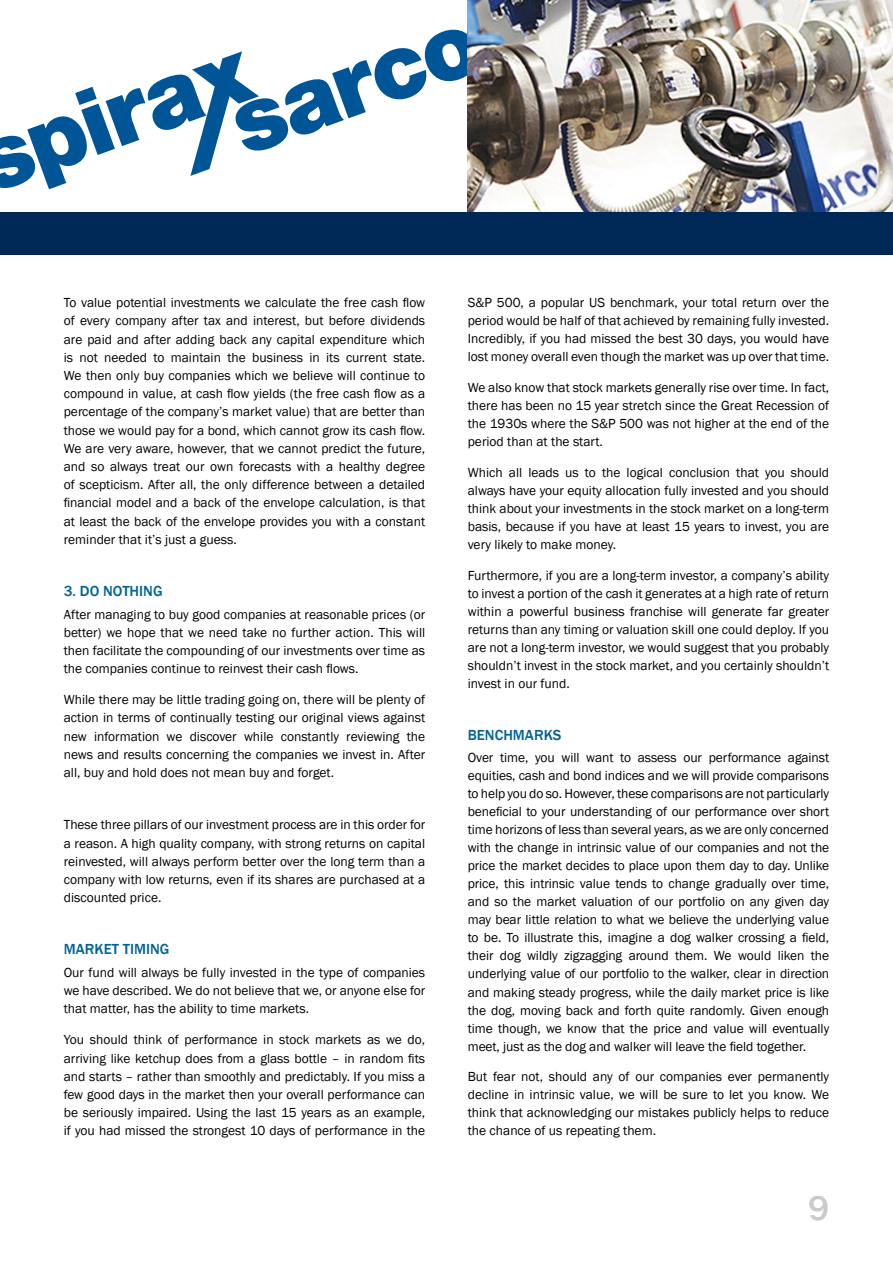
<style>
.page{position:relative;width:893px;height:1263px;background:#fff}
.page>*{position:absolute;margin:0;border:0;box-sizing:border-box;transform-origin:0 0}
.t1{font:500 36px "Franklin Gothic";color:#cacaca}
.t2{font:500 15px "Franklin Gothic";color:#006295}
.t3{font:13.5px/18px "Franklin Gothic";color:#000;text-align:justify}
</style>
<div class="page">
<svg style="left:0;top:26px;width:468px;height:164px"></svg>
<img style="left:468px;top:0;width:425px;height:213px">
<div style="left:0;top:213px;width:893px;height:42px;background:#002856"></div>
<p class="t3" style="left:64px;top:294px;width:363px">To value potential investments we calculate the free cash flow of every company after tax and interest, but before dividends are paid and after adding back any capital expenditure which is not needed to maintain the business in its current state.<br>We then only buy companies which we believe will continue to compound in value, at cash flow yields (the free cash flow as a percentage of the company’s market value) that are better than those we would pay for a bond, which cannot grow its cash flow.<br>We are very aware, however, that we cannot predict the future, and so always treat our own forecasts with a healthy degree of scepticism. After all, the only difference between a detailed financial model and a back of the envelope calculation, is that at least the back of the envelope provides you with a constant reminder that it’s just a guess.</p>
<p class="t2" style="left:64px;top:582px;width:100px">3. DO NOTHING</p>
<p class="t3" style="left:64px;top:605px;width:363px">After managing to buy good companies at reasonable prices (or better) we hope that we need take no further action. This will then facilitate the compounding of our investments over time as the companies continue to reinvest their cash flows.</p>
<p class="t3" style="left:64px;top:691px;width:363px">While there may be little trading going on, there will be plenty of action in terms of continually testing our original views against new information we discover while constantly reviewing the news and results concerning the companies we invest in. After all, buy and hold does not mean buy and forget.</p>
<p class="t3" style="left:64px;top:816px;width:363px">These three pillars of our investment process are in this order for a reason. A high quality company, with strong returns on capital reinvested, will always perform better over the long term than a company with low returns, even if its shares are purchased at a discounted price.</p>
<p class="t2" style="left:64px;top:940px;width:107px">MARKET TIMING</p>
<p class="t3" style="left:64px;top:964px;width:363px">Our fund will always be fully invested in the type of companies we have described. We do not believe that we, or anyone else for that matter, has the ability to time markets.</p>
<p class="t3" style="left:64px;top:1031px;width:363px">You should think of performance in stock markets as we do, arriving like ketchup does from a glass bottle – in random fits and starts – rather than smoothly and predictably. If you miss a few good days in the market then your overall performance can be seriously impaired. Using the last 15 years as an example, if you had missed the strongest 10 days of performance in the</p>
<p class="t3" style="left:468px;top:294px;width:363px">S&amp;P 500, a popular US benchmark, your total return over the period would be half of that achieved by remaining fully invested.<br>Incredibly, if you had missed the best 30 days, you would have lost money overall even though the market was up over that time.</p>
<p class="t3" style="left:468px;top:379px;width:363px">We also know that stock markets generally rise over time. In fact, there has been no 15 year stretch since the Great Recession of the 1930s where the S&amp;P 500 was not higher at the end of the period than at the start.</p>
<p class="t3" style="left:468px;top:464px;width:363px">Which all leads us to the logical conclusion that you should always have your equity allocation fully invested and you should think about your investments in the stock market on a long-term basis, because if you have at least 15 years to invest, you are very likely to make money.</p>
<p class="t3" style="left:468px;top:566px;width:363px">Furthermore, if you are a long-term investor, a company’s ability to invest a portion of the cash it generates at a high rate of return within a powerful business franchise will generate far greater returns than any timing or valuation skill one could deploy. If you are not a long-term investor, we would suggest that you probably shouldn’t invest in the stock market, and you certainly shouldn’t invest in our fund.</p>
<p class="t2" style="left:468px;top:726px;width:95px">BENCHMARKS</p>
<p class="t3" style="left:468px;top:749px;width:363px">Over time, you will want to assess our performance against equities, cash and bond indices and we will provide comparisons to help you do so. However, these comparisons are not particularly beneficial to your understanding of our performance over short time horizons of less than several years, as we are only concerned with the change in intrinsic value of our companies and not the price the market decides to place upon them day to day. Unlike price, this intrinsic value tends to change gradually over time, and so the market valuation of our portfolio on any given day may bear little relation to what we believe the underlying value to be. To illustrate this, imagine a dog walker crossing a field, their dog wildly zigzagging around them. We would liken the underlying value of our portfolio to the walker, clear in direction and making steady progress, while the daily market price is like the dog, moving back and forth quite randomly. Given enough time though, we know that the price and value will eventually meet, just as the dog and walker will leave the field together.</p>
<p class="t3" style="left:468px;top:1068px;width:363px">But fear not, should any of our companies ever permanently decline in intrinsic value, we will be sure to let you know. We think that acknowledging our mistakes publicly helps to reduce the chance of us repeating them.</p>
<h1 class="t1" style="left:808px;top:1186px;width:23px">9</h1>
</div>
